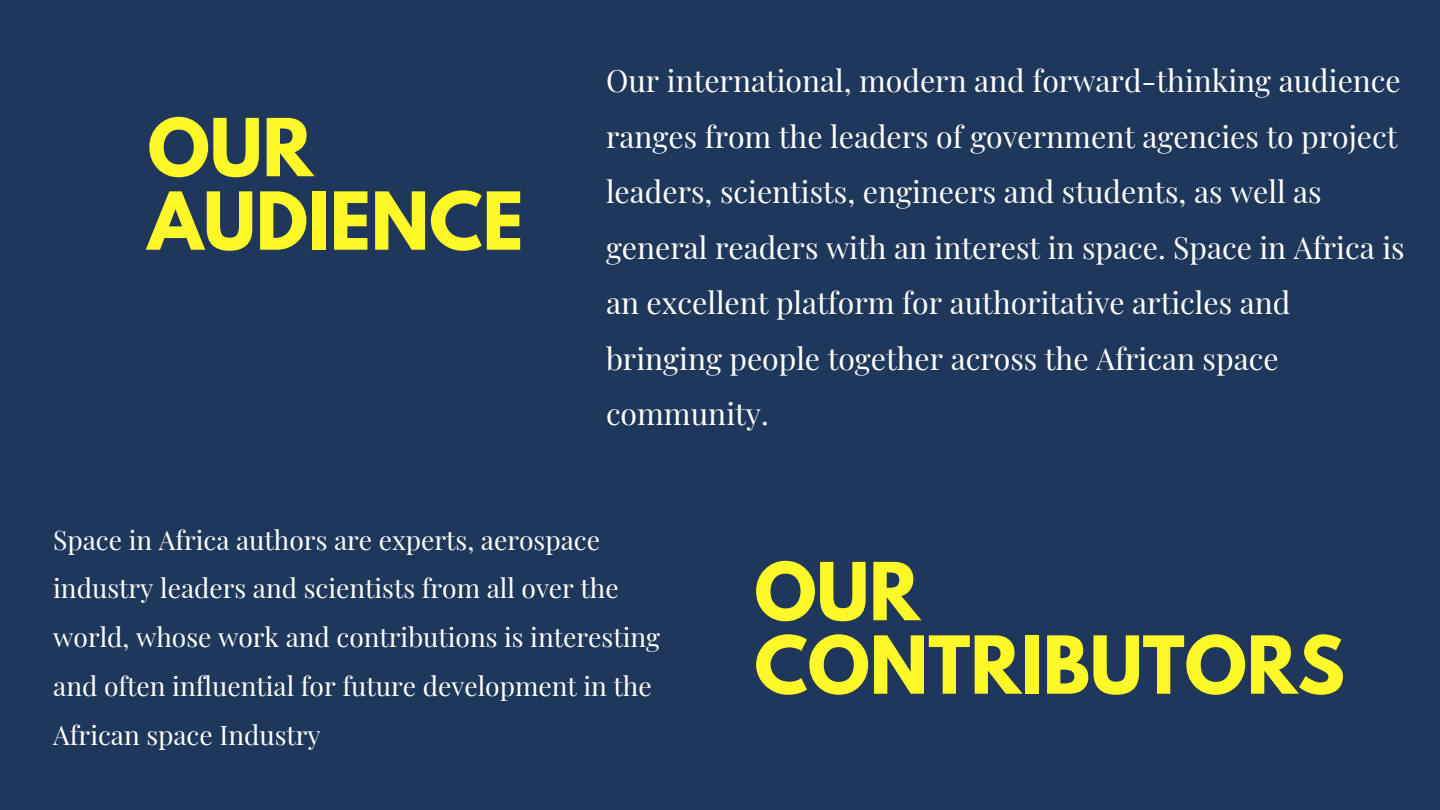
<style>
.page{position:relative;width:1440px;height:810px;background:#1f375b}
.page>*{position:absolute;margin:0;border:0;box-sizing:border-box;transform-origin:0 0}
.t1{font:700 70.7px/73.5px "League Spartan";color:#fff829}
.t2{font:30.2px/55.5px "Playfair Display";color:#fff}
.t3{font:26.4px/48.8px "Playfair Display";color:#fff}
</style>
<div class="page">
<h1 class="t1" style="left:148px;top:120px;width:377px">OUR<br>AUDIENCE</h1>
<p class="t2" style="left:606px;top:52px;width:800px">Our international, modern and forward-thinking audience ranges from the leaders of government agencies to project leaders, scientists, engineers and students, as well as general readers with an interest in space. Space in Africa is an excellent platform for authoritative articles and bringing people together across the African space community.</p>
<p class="t3" style="left:53px;top:514px;width:608px">Space in Africa authors are experts, aerospace industry leaders and scientists from all over the world, whose work and contributions is interesting and often influential for future development in the African space Industry</p>
<h1 class="t1" style="left:754px;top:564px;width:592px">OUR<br>CONTRIBUTORS</h1>
</div>
